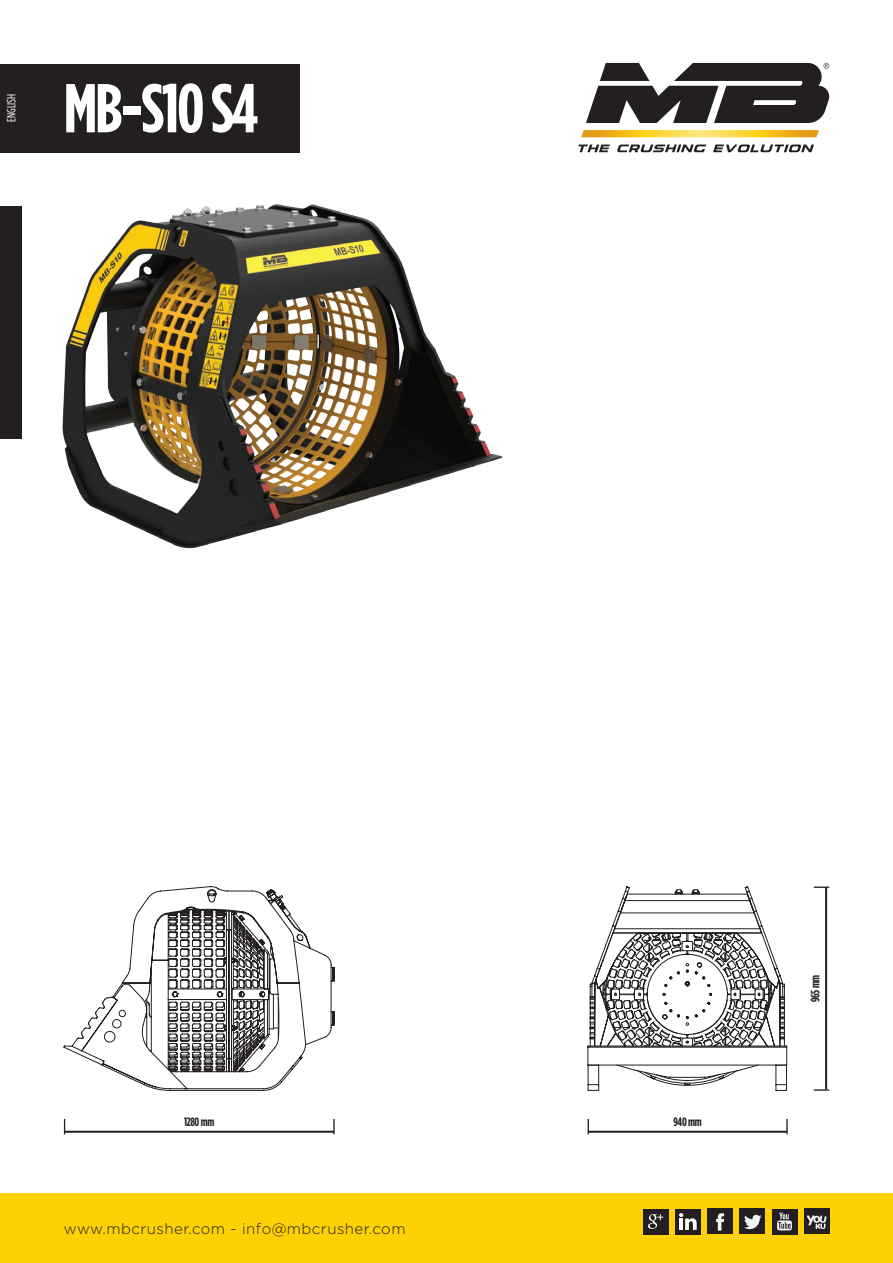
<style>
.page{position:relative;width:893px;height:1263px;background:#fff}
.page>*{position:absolute;margin:0;border:0;box-sizing:border-box;transform-origin:0 0}
.nome_prodotto_bianco{font:700 69px "Gotham Condensed";letter-spacing:-.03em;color:#fff}
.t1{font:300 15px "Gotham";letter-spacing:.03em;color:#231f20}
.t2{font:700 12.15px "Gotham Condensed";letter-spacing:-.025em;color:#231f20}
.t3{font:12px "Gotham Condensed";letter-spacing:-.01em;color:#fff}
</style>
<div class="page">
<div style="left:0;top:1193px;width:893px;height:70px;background:#fed105"></div>
<div style="left:0;top:64px;width:300px;height:88px;background:#231f20"></div>
<div style="left:0;top:206px;width:21px;height:232px;background:#231f20"></div>
<svg style="left:578px;top:145px;width:236px;height:7px"></svg>
<svg style="left:586px;top:63px;width:243px;height:60px"></svg>
<svg style="left:581px;top:130px;width:238px;height:7px;background:#f6c732"></svg>
<svg style="left:708px;top:1209px;width:25px;height:25px"></svg>
<svg style="left:772px;top:1209px;width:25px;height:25px"></svg>
<svg style="left:804px;top:1209px;width:25px;height:25px"></svg>
<svg style="left:740px;top:1209px;width:25px;height:25px"></svg>
<div style="left:643px;top:1209px;width:25px;height:25px;background:#231f20"></div>
<svg style="left:648px;top:1214px;width:15px;height:15px"></svg>
<div style="left:675px;top:1209px;width:25px;height:25px;background:#231f20"></div>
<svg style="left:679px;top:1213px;width:18px;height:17px"></svg>
<hr style="left:65px;top:1131px;width:269px;height:2px;background:#231f20">
<hr style="left:588px;top:1131px;width:199px;height:2px;background:#231f20">
<svg style="left:64px;top:1119px;width:1px;height:15px"></svg>
<svg style="left:333px;top:1119px;width:2px;height:15px"></svg>
<svg style="left:588px;top:1119px;width:1px;height:15px"></svg>
<svg style="left:786px;top:1119px;width:2px;height:15px"></svg>
<svg style="left:814px;top:1089px;width:15px;height:2px"></svg>
<svg style="left:814px;top:886px;width:15px;height:2px"></svg>
<hr style="left:825px;top:887px;width:2px;height:202px;background:#231f20">
<svg style="left:63px;top:996px;width:228px;height:95px"></svg>
<svg style="left:112px;top:886px;width:223px;height:186px"></svg>
<svg style="left:587px;top:886px;width:200px;height:205px"></svg>
<img style="left:62px;top:204px;width:441px;height:345px">
<p class="t3" style="left:5px;top:122px;width:29px;rotate:-90deg">ENGLISH</p>
<p class="nome_prodotto_bianco" style="left:64px;top:69px;width:196px">MB-S10 S4</p>
<p class="t2" style="left:184px;top:1115px;width:32px">1280 mm</p>
<p class="t2" style="left:673px;top:1115px;width:30px">940 mm</p>
<p class="t1" style="left:64px;top:1219px;width:343px">www.mbcrusher.com - info@mbcrusher.com</p>
<p class="t2" style="left:808px;top:1002px;width:29px;rotate:-90deg">965 mm</p>
</div>
